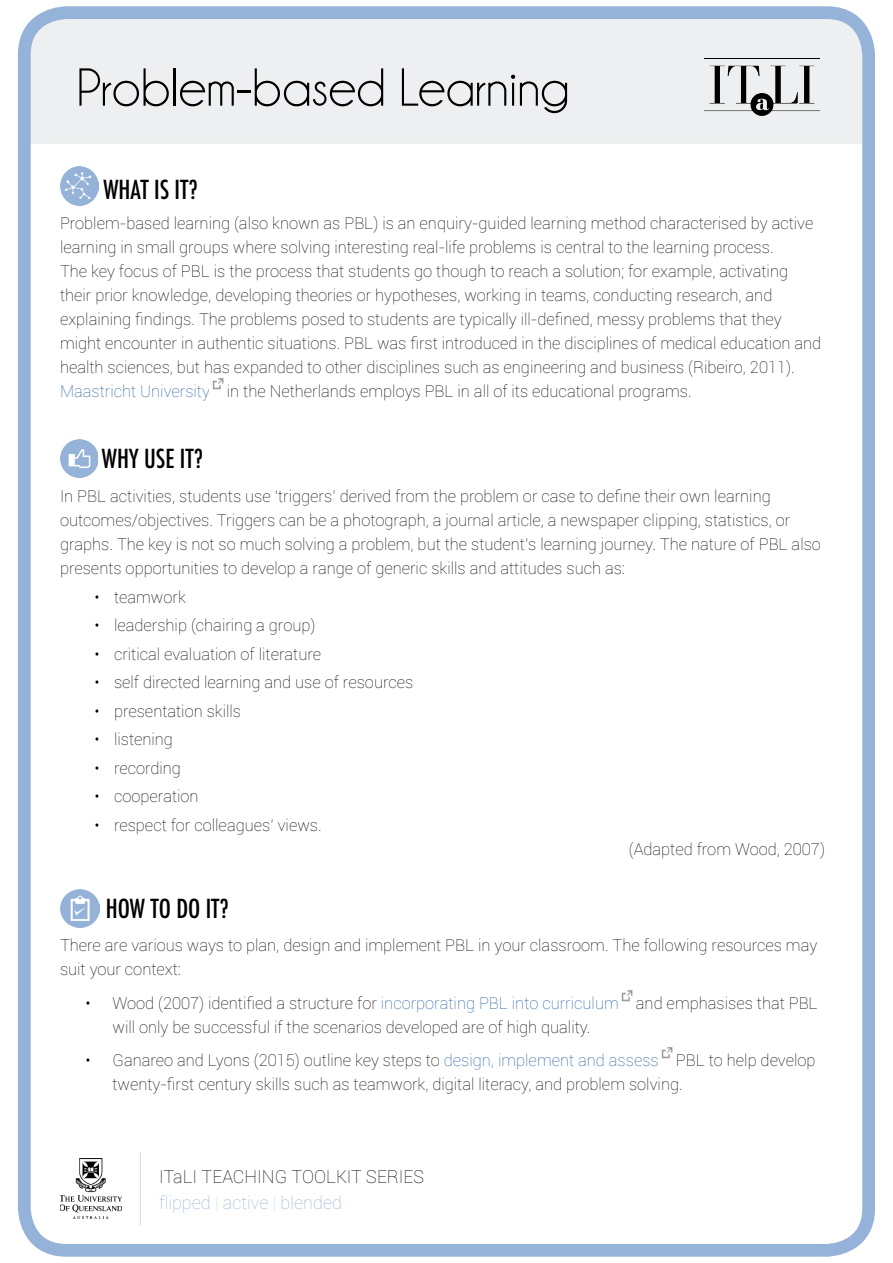
<style>
.page{position:relative;width:893px;height:1263px;background:#fff}
.page>*{position:absolute;margin:0;border:0;box-sizing:border-box;transform-origin:0 0}
.t1{font:54px "Champagne&Limousines";color:#000}
.t2{font:500 condensed 25.5px "Futura";color:#000}
.t3{font:100 18px/26.1px "Roboto";color:#000}
.t4{font:100 16.5px/24px "Roboto";color:#000}
.s1{color:#215e9e}
.s2{color:#95b3d8}
.s3{color:#d1d7e2}
</style>
<div class="page">
<div style="left:32px;top:20px;width:829px;height:124px;background:#edeff0"></div>
<div style="left:18px;top:6px;width:857px;height:1251px;border:13px solid #95b3d8;border-radius:42px"></div>
<svg style="left:60px;top:1158px;width:62px;height:61px"></svg>
<hr style="left:140px;top:1152px;width:1px;height:73px;background:#d1d7e2">
<img style="left:705px;top:58px;width:114px;height:58px">
<img style="left:621px;top:990px;width:11px;height:12px">
<img style="left:661px;top:1047px;width:11px;height:12px">
<img style="left:60px;top:890px;width:39px;height:38px">
<img style="left:60px;top:167px;width:38px;height:38px">
<img style="left:212px;top:378px;width:11px;height:12px">
<img style="left:61px;top:440px;width:37px;height:38px">
<h1 class="t1" style="left:76px;top:60px;width:494px">Problem-based Learning</h1>
<h2 class="t2" style="left:104px;top:173px;width:96px">WHAT IS IT?</h2>
<p class="t4" style="left:60px;top:211px;width:763px">Problem-based learning (also known as PBL) is an enquiry-guided learning method characterised by active learning in small groups where solving interesting real-life problems is central to the learning process.<br>The key focus of PBL is the process that students go though to reach a solution; for example, activating their prior knowledge, developing theories or hypotheses, working in teams, conducting research, and explaining findings. The problems posed to students are typically ill-defined, messy problems that they might encounter in authentic situations. PBL was first introduced in the disciplines of medical education and health sciences, but has expanded to other disciplines such as engineering and business (Ribeiro, 2011).<br><span class="s1">Maastricht University</span> in the Netherlands employs PBL in all of its educational programs.</p>
<h2 class="t2" style="left:102px;top:442px;width:103px">WHY USE IT?</h2>
<p class="t4" style="left:60px;top:484px;width:762px">In PBL activities, students use ‘triggers’ derived from the problem or case to define their own learning outcomes/objectives. Triggers can be a photograph, a journal article, a newspaper clipping, statistics, or graphs. The key is not so much solving a problem, but the student’s learning journey. The nature of PBL also presents opportunities to develop a range of generic skills and attitudes such as:</p>
<p class="t4" style="left:95px;top:584px;width:93px">• teamwork</p>
<p class="t4" style="left:95px;top:613px;width:222px">• leadership (chairing a group)</p>
<p class="t4" style="left:95px;top:641px;width:228px">• critical evaluation of literature</p>
<p class="t4" style="left:95px;top:670px;width:320px">• self directed learning and use of resources</p>
<p class="t4" style="left:95px;top:698px;width:148px">• presentation skills</p>
<p class="t4" style="left:95px;top:727px;width:80px">• listening</p>
<p class="t4" style="left:95px;top:755px;width:88px">• recording</p>
<p class="t4" style="left:95px;top:784px;width:106px">• cooperation</p>
<p class="t4" style="left:95px;top:812px;width:229px">• respect for colleagues’ views.</p>
<p class="t4" style="left:629px;top:836px;width:198px">(Adapted from Wood, 2007)</p>
<h2 class="t2" style="left:106px;top:892px;width:125px">HOW TO DO IT?</h2>
<p class="t4" style="left:60px;top:932px;width:759px">There are various ways to plan, design and implement PBL in your classroom. The following resources may suit your context:</p>
<p class="t4" style="left:113px;top:991px;width:707px;text-indent:-27px">• Wood (2007) identified a structure for <span class="s1">incorporating PBL into curriculum</span> and emphasises that PBL will only be successful if the scenarios developed are of high quality.</p>
<p class="t4" style="left:113px;top:1048px;width:704px;text-indent:-27px">• Ganareo and Lyons (2015) outline key steps to <span class="s1">design, implement and assess</span> PBL to help develop twenty-first century skills such as teamwork, digital literacy, and problem solving.</p>
<p class="t3" style="left:159px;top:1162px;width:267px">ITaLI TEACHING TOOLKIT SERIES <span class="s2">flipped</span> <span class="s3">|</span> <span class="s2">active</span> <span class="s3">|</span> <span class="s2">blended</span></p>
</div>
